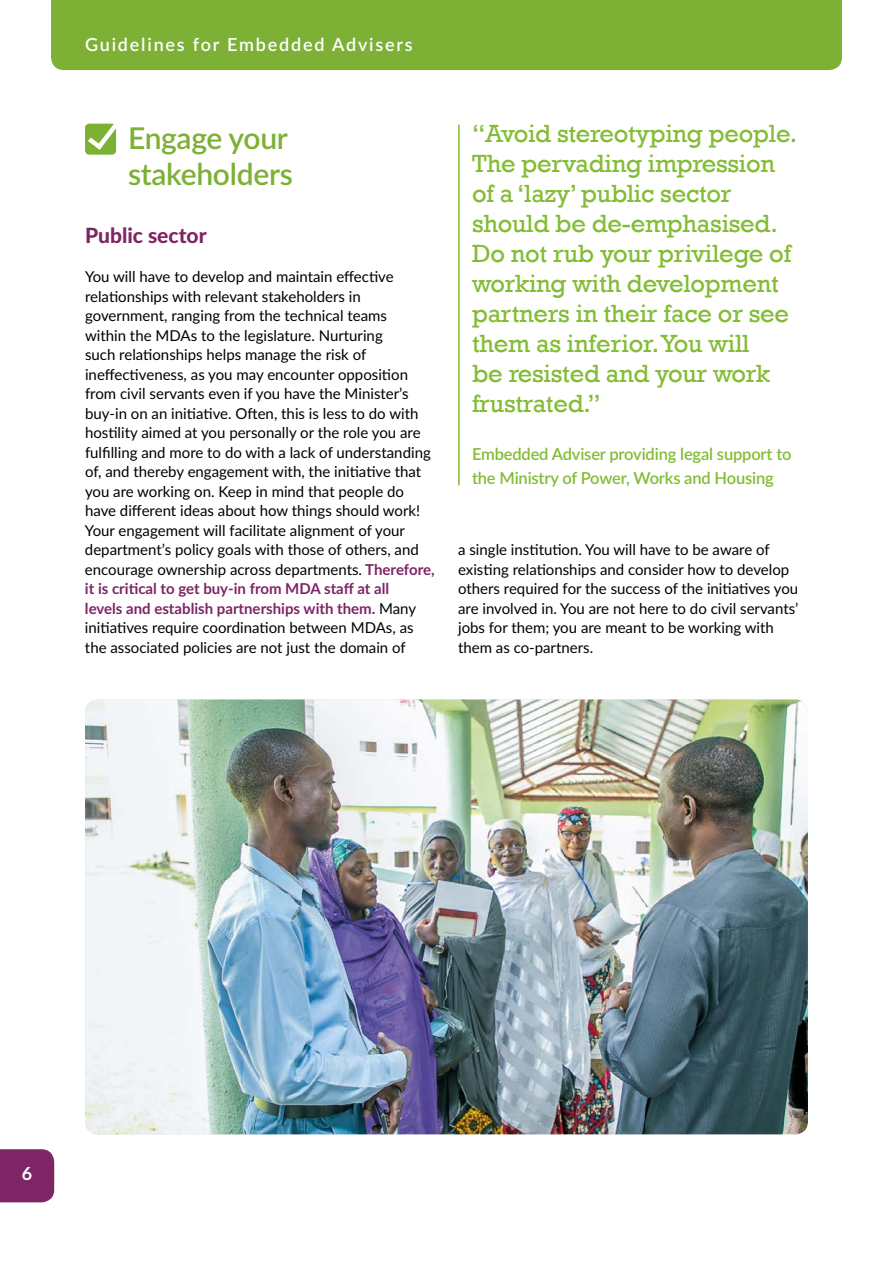
<style>
.page{position:relative;width:893px;height:1263px;background:#fff}
.page>*{position:absolute;margin:0;border:0;box-sizing:border-box;transform-origin:0 0}
.t1{font:600 30px/36px "Lato";letter-spacing:-.01em;color:#7cb135}
.t2{font:25.5px/30px "Rockwell";letter-spacing:-.01em;color:#83bc35}
.t3{font:800 21px "Lato";color:#7e2565}
.t4{font:600 18px "Lato";letter-spacing:.1em;color:#fff}
.t5{font:700 18px "Lato";color:#fff}
.t6{font:600 16.5px/24px "Lato";letter-spacing:-.01em;color:#83bc35}
.t7{font:15px/19.5px "Lato";color:#000}
.s1{font-weight:700;color:#7e2565}
</style>
<div class="page">
<div style="left:51px;top:0;width:791px;height:70px;background:#7cb135"></div>
<img style="left:85px;top:699px;width:723px;height:435px">
<div style="left:0;top:1149px;width:54px;height:53px;background:#7e2565"></div>
<hr style="left:458px;top:124px;width:2px;height:361px;background:#83bc35">
<svg style="left:85px;top:123px;width:32px;height:32px"></svg>
<p class="t4" style="left:85px;top:31px;width:329px">Guidelines for Embedded Advisers</p>
<h1 class="t1" style="left:128px;top:118px;width:166px">Engage your stakeholders</h1>
<h3 class="t3" style="left:85px;top:220px;width:123px">Public sector</h3>
<p class="t7" style="left:85px;top:266px;width:351px">You will have to develop and maintain effective relationships with relevant stakeholders in government, ranging from the technical teams<br>within the MDAs to the legislature. Nurturing<br>such relationships helps manage the risk of ineffectiveness, as you may encounter opposition from civil servants even if you have the Minister’s buy-in on an initiative. Often, this is less to do with hostility aimed at you personally or the role you are fulfilling and more to do with a lack of understanding of, and thereby engagement with, the initiative that you are working on. Keep in mind that people do have different ideas about how things should work!<br>Your engagement will facilitate alignment of your department’s policy goals with those of others, and encourage ownership across departments. <span class="s1">Therefore, it is critical to get buy-in from MDA staff at all<br>levels and establish partnerships with them.</span> Many initiatives require coordination between MDAs, as the associated policies are not just the domain of</p>
<p class="t2" style="left:472px;top:119px;width:327px">“Avoid stereotyping people.<br>The pervading impression of a ‘lazy’ public sector should be de-emphasised.<br>Do not rub your privilege of working with development partners in their face or see them as inferior. You will<br>be resisted and your work frustrated.”</p>
<p class="t6" style="left:472px;top:441px;width:321px">Embedded Adviser providing legal support to the Ministry of Power, Works and Housing</p>
<p class="t7" style="left:458px;top:539px;width:342px">a single institution. You will have to be aware of existing relationships and consider how to develop others required for the success of the initiatives you are involved in. You are not here to do civil servants’ jobs for them; you are meant to be working with them as co-partners.</p>
<p class="t5" style="left:22px;top:1160px;width:12px">6</p>
</div>
